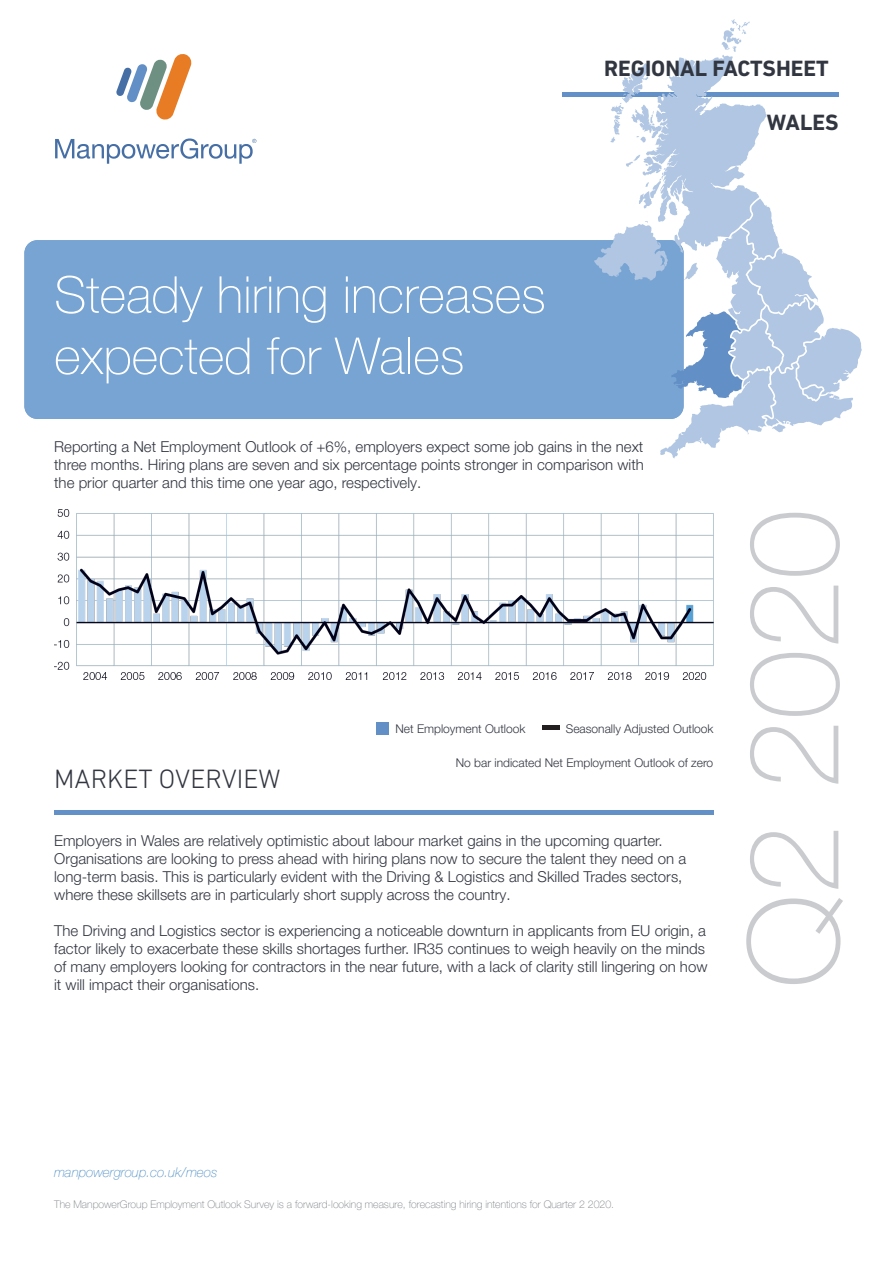
<style>
.page{position:relative;width:893px;height:1263px;background:#fff}
.page>*{position:absolute;margin:0;border:0;box-sizing:border-box;transform-origin:0 0}
.t1{font:100 126px "Helvetica Neue LT Pro";color:#cacbce}
.t2{font:100 51px/61.2px "Helvetica Neue LT Pro";color:#fff}
.t3{font:300 27px "DIN Next LT Pro";color:#323640}
.t4{font:700 22.5px "DIN Next LT Pro";color:#323640}
.t5{font:300 15px/18px "Helvetica Neue LT Pro";color:#323640}
.t6{font:italic 100 13.5px "Helvetica Neue LT Pro";color:#5190c7}
.t7{font:300 12px "Helvetica Neue LT Pro";color:#323640}
.t8{font:100 10.5px "Helvetica Neue LT Pro";color:#787d83}
</style>
<div class="page">
<svg style="left:116px;top:54px;width:76px;height:66px"></svg>
<svg style="left:55px;top:138px;width:201px;height:26px"></svg>
<div style="left:562px;top:92px;width:277px;height:5px;background:#6390c6"></div>
<hr style="left:54px;top:810px;width:659px;height:4px;background:#6390c6">
<div style="left:376px;top:722px;width:13px;height:13px;background:#628fc5"></div>
<hr style="left:542px;top:726px;width:17px;height:4px;background:#231f20">
<div style="left:24px;top:240px;width:660px;height:179px;background:#77a4d2;border-radius:13px"></div>
<svg style="left:594px;top:19px;width:268px;height:439px"></svg>
<img style="left:54px;top:509px;width:659px;height:170px">
<p class="t4" style="left:604px;top:56px;width:226px">REGIONAL FACTSHEET</p>
<p class="t4" style="left:767px;top:110px;width:73px">WALES</p>
<p class="t2" style="left:54px;top:264px;width:493px">Steady hiring increases expected for Wales</p>
<p class="t5" style="left:54px;top:437px;width:591px;text-align:justify">Reporting a Net Employment Outlook of +6%, employers expect some job gains in the next three months. Hiring plans are seven and six percentage points stronger in comparison with the prior quarter and this time one year ago, respectively.</p>
<p class="t3" style="left:54px;top:763px;width:228px">MARKET OVERVIEW</p>
<p class="t7" style="left:395px;top:721px;width:132px">Net Employment Outlook</p>
<p class="t7" style="left:566px;top:721px;width:149px">Seasonally Adjusted Outlook</p>
<p class="t7" style="left:456px;top:755px;width:259px">No bar indicated Net Employment Outlook of zero</p>
<p class="t5" style="left:54px;top:832px;width:633px">Employers in Wales are relatively optimistic about labour market gains in the upcoming quarter.<br>Organisations are looking to press ahead with hiring plans now to secure the talent they need on a long-term basis. This is particularly evident with the Driving &amp; Logistics and Skilled Trades sectors, where these skillsets are in particularly short supply across the country.</p>
<p class="t5" style="left:54px;top:922px;width:655px">The Driving and Logistics sector is experiencing a noticeable downturn in applicants from EU origin, a factor likely to exacerbate these skills shortages further. IR35 continues to weigh heavily on the minds of many employers looking for contractors in the near future, with a lack of clarity still lingering on how it will impact their organisations.</p>
<p class="t1" style="left:719px;top:988px;width:480px;rotate:-90deg">Q2 2020</p>
<p class="t6" style="left:54px;top:1164px;width:165px">manpowergroup.co.uk/meos</p>
<p class="t8" style="left:54px;top:1197px;width:561px">The ManpowerGroup Employment Outlook Survey is a forward-looking measure, forecasting hiring intentions for Quarter 2 2020.</p>
</div>
